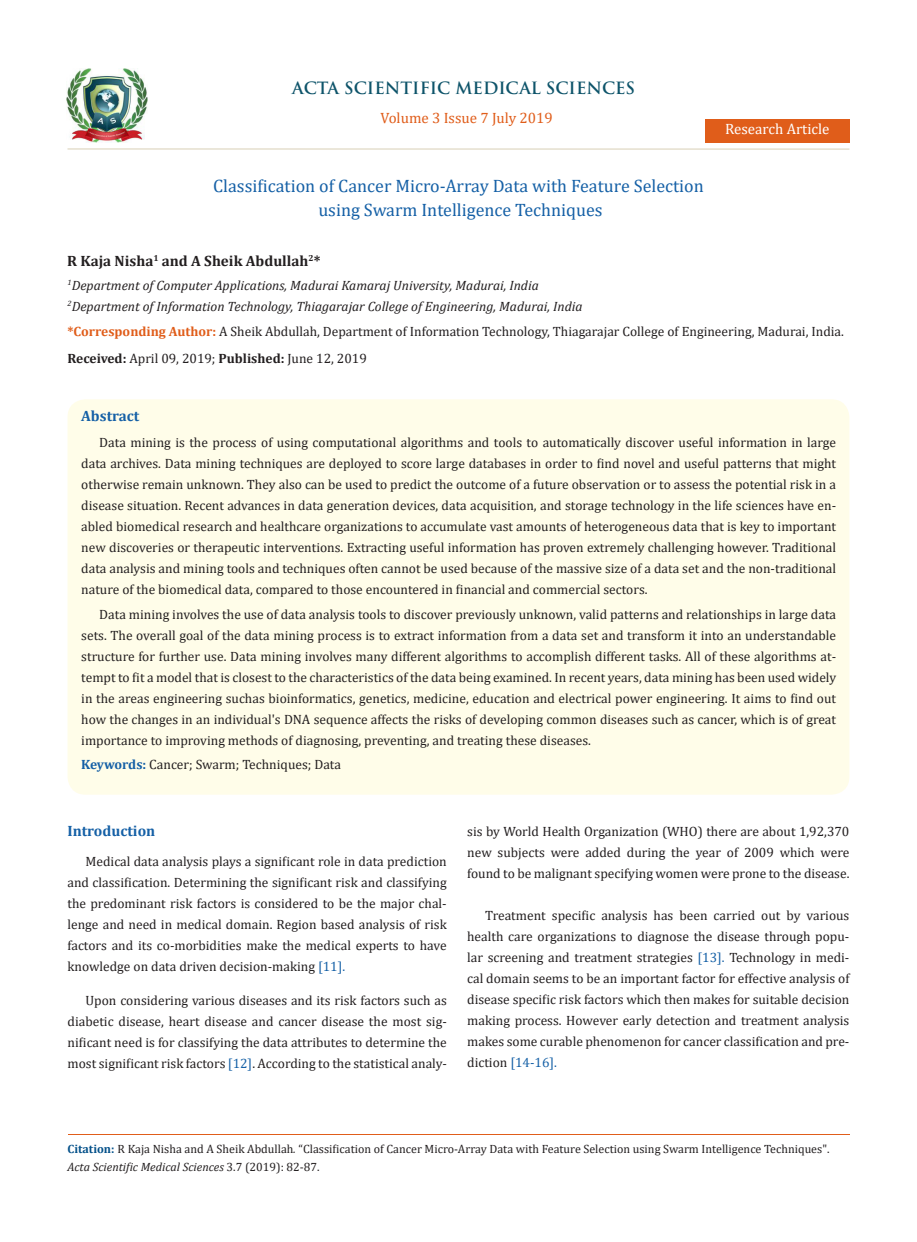
<style>
.page{position:relative;width:917px;height:1242px;background:#fff}
.page>*{position:absolute;margin:0;border:0;box-sizing:border-box;transform-origin:0 0}
.t1{font:18px/24px "Cambria";color:#1560a6;text-align:center}
.t2{font:700 16.5px "Trajan Pro";color:#0e546a}
.t3{font:700 15px "Cambria";color:#231f20}
.t4{font:15px "Cambria";color:#e05d1a}
.t5{font:700 15px "Cambria";color:#1560a6}
.t6{font:15px "Cambria";color:#fff}
.t7{font:13.5px/21px "Cambria";color:#231f20;text-align:justify}
.t8{font:italic 13.5px "Cambria";color:#231f20}
.t9{font:12px/18px "Cambria";color:#231f20}
.s1{font-weight:700;color:#e05d1a}
.s2{font-weight:700}
.s3{font-weight:700;color:#1560a6}
.s4{color:#1560a6}
.s5{font-weight:700;color:#035089}
.s6{font-style:italic}
</style>
<div class="page">
<img style="left:67px;top:68px;width:80px;height:74px">
<div style="left:705px;top:119px;width:144px;height:23px;background:#e05d1a"></div>
<div style="left:67px;top:399px;width:782px;height:396px;background:#fffde9;border-radius:18px"></div>
<hr style="left:67px;top:148px;width:782px;height:2px;background:#e5dfce">
<hr style="left:68px;top:1134px;width:781px;height:1px;background:#e05d1a">
<p class="t2" style="left:292px;top:77px;width:344px">ACTA SCIENTIFIC MEDICAL SCIENCES</p>
<p class="t4" style="left:380px;top:109px;width:174px">Volume 3 Issue 7 July 2019</p>
<p class="t6" style="left:725px;top:120px;width:106px">Research Article</p>
<p class="t1" style="left:213px;top:174px;width:492px">Classification of Cancer Micro-Array Data with Feature Selection using Swarm Intelligence Techniques</p>
<p class="t3" style="left:67px;top:250px;width:255px">R Kaja Nisha<sup>1</sup> and A Sheik Abdullah<sup>2</sup>*</p>
<p class="t8" style="left:67px;top:276px;width:473px"><sup>1</sup>Department of Computer Applications, Madurai Kamaraj University, Madurai, India</p>
<p class="t8" style="left:67px;top:297px;width:516px"><sup>2</sup>Department of Information Technology, Thiagarajar College of Engineering, Madurai, India</p>
<p class="t7" style="left:67px;top:321px;width:778px"><span class="s1">*Corresponding Author:</span> A Sheik Abdullah, Department of Information Technology, Thiagarajar College of Engineering, Madurai, India.</p>
<p class="t7" style="left:67px;top:348px;width:301px"><span class="s2">Received:</span> April 09, 2019; <span class="s2">Published:</span> June 12, 2019</p>
<p class="t5" style="left:81px;top:405px;width:60px">Abstract</p>
<p class="t7" style="left:81px;top:432px;width:756px;text-indent:18px">Data mining is the process of using computational algorithms and tools to automatically discover useful information in large data archives. Data mining techniques are deployed to score large databases in order to find novel and useful patterns that might otherwise remain unknown. They also can be used to predict the outcome of a future observation or to assess the potential risk in a disease situation. Recent advances in data generation devices, data acquisition, and storage technology in the life sciences have en&shy;abled biomedical research and healthcare organizations to accumulate vast amounts of heterogeneous data that is key to important new discoveries or therapeutic interventions. Extracting useful information has proven extremely challenging however. Traditional data analysis and mining tools and techniques often cannot be used because of the massive size of a data set and the non-traditional nature of the biomedical data, compared to those encountered in financial and commercial sectors.</p>
<p class="t7" style="left:81px;top:604px;width:756px;text-indent:18px">Data mining involves the use of data analysis tools to discover previously unknown, valid patterns and relationships in large data sets. The overall goal of the data mining process is to extract information from a data set and transform it into an understandable structure for further use. Data mining involves many different algorithms to accomplish different tasks. All of these algorithms at&shy;tempt to fit a model that is closest to the characteristics of the data being examined. In recent years, data mining has been used widely in the areas engineering suchas bioinformatics, genetics, medicine, education and electrical power engineering. It aims to find out how the changes in an individual's DNA sequence affects the risks of developing common diseases such as cancer, which is of great importance to improving methods of diagnosing, preventing, and treating these diseases.</p>
<p class="t7" style="left:81px;top:754px;width:261px"><span class="s3">Keywords:</span> Cancer; Swarm; Techniques; Data</p>
<p class="t5" style="left:67px;top:821px;width:89px">Introduction</p>
<p class="t7" style="left:67px;top:851px;width:381px;text-indent:18px">Medical data analysis plays a significant role in data prediction and classification. Determining the significant risk and classifying the predominant risk factors is considered to be the major chal&shy;lenge and need in medical domain. Region based analysis of risk factors and its co-morbidities make the medical experts to have knowledge on data driven decision-making <span class="s4">[11].</span></p>
<p class="t7" style="left:68px;top:989px;width:381px;text-indent:18px">Upon considering various diseases and its risk factors such as diabetic disease, heart disease and cancer disease the most sig&shy;nificant need is for classifying the data attributes to determine the most significant risk factors <span class="s4">[12]</span>. According to the statistical analy-</p>
<p class="t7" style="left:467px;top:820px;width:384px">sis by World Health Organization (WHO) there are about 1,92,370 new subjects were added during the year of 2009 which were found to be malignant specifying women were prone to the disease.</p>
<p class="t7" style="left:467px;top:904px;width:384px;text-indent:18px">Treatment specific analysis has been carried out by various health care organizations to diagnose the disease through popu&shy;lar screening and treatment strategies <span class="s4">[13].</span> Technology in medi&shy;cal domain seems to be an important factor for effective analysis of disease specific risk factors which then makes for suitable decision making process. However early detection and treatment analysis makes some curable phenomenon for cancer classification and pre&shy;diction <span class="s4">[14-16].</span></p>
<p class="t9" style="left:68px;top:1140px;width:763px"><span class="s5">Citation:</span> R Kaja Nisha and A Sheik Abdullah<span class="s6">.</span> “Classification of Cancer Micro-Array Data with Feature Selection using Swarm Intelligence Techniques".<br><span class="s6">Acta Scientific Medical Sciences</span> 3.7 (2019): 82-87.</p>
</div>
